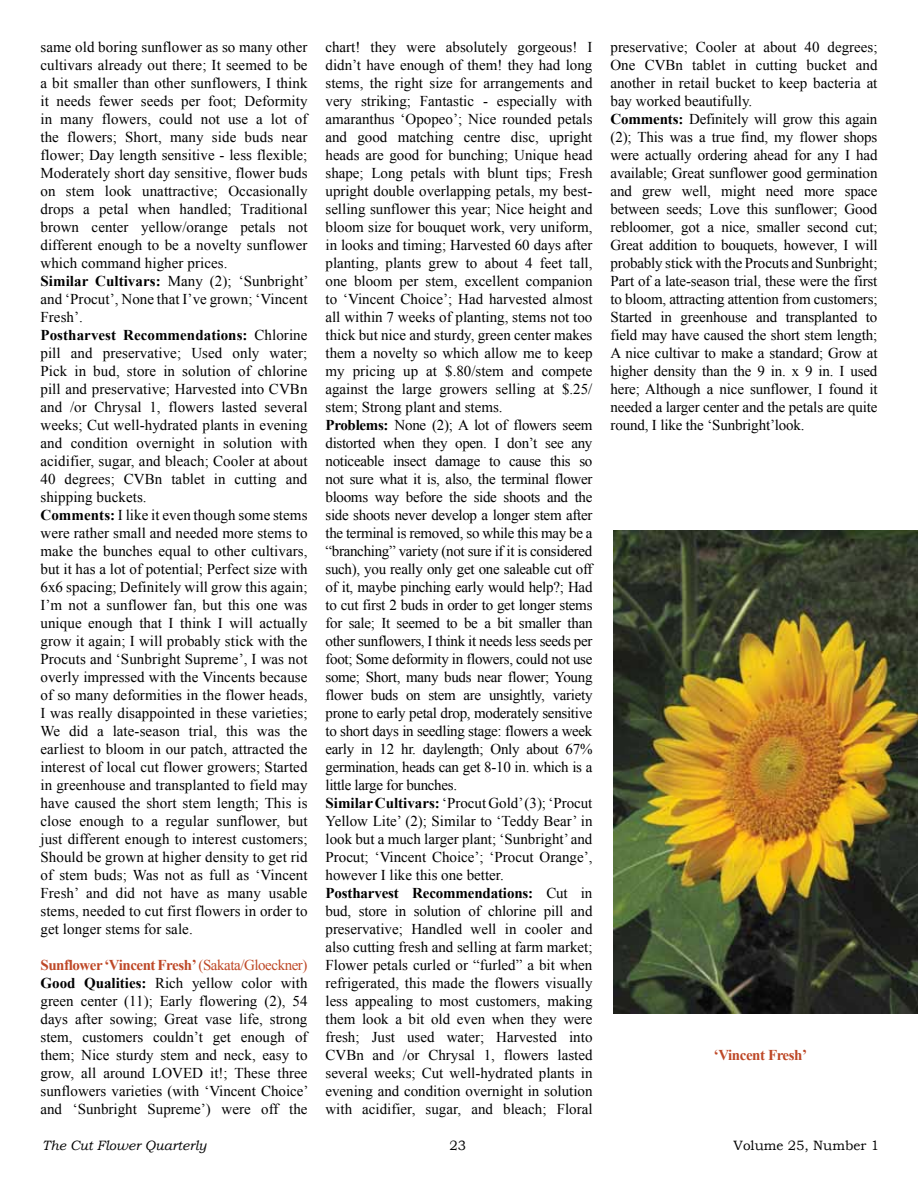
<style>
.page{position:relative;width:918px;height:1188px;background:#fff}
.page>*{position:absolute;margin:0;border:0;box-sizing:border-box;transform-origin:0 0}
.t1{font:15px/18px "Times New Roman";color:#000}
.t2{font:700 15px "Times New Roman";letter-spacing:-.03em;color:#be4827}
.t3{font:italic 13.5px "Bookman Old Style";color:#000}
.t4{font:13.5px "Bookman Old Style";color:#000}
.s1{font-weight:700}
.s2{font-weight:700;color:#be4827}
.s3{color:#be4827}
</style>
<div class="page">
<img style="left:614px;top:530px;width:304px;height:484px">
<p class="t1" style="left:40px;top:37px;width:270px">same old boring sunflower as so many other cultivars already out there; It seemed to be a bit smaller than other sunflowers, I think it needs fewer seeds per foot; Deformity in many flowers, could not use a lot of the flowers; Short, many side buds near flower; Day length sensitive - less flexible; Moderately short day sensitive, flower buds on stem look unattractive; Occasionally drops a petal when handled; Traditional brown center yellow/orange petals not different enough to be a novelty sunflower which command higher prices.<br><span class="s1">Similar Cultivars:</span> Many (2); ‘Sunbright’ and ‘Procut’, None that I’ve grown; ‘Vincent Fresh’.<br><span class="s1">Postharvest Recommendations:</span> Chlorine pill and preservative; Used only water; Pick in bud, store in solution of chlorine pill and preservative; Harvested into CVBn and /or Chrysal 1, flowers lasted several weeks; Cut well-hydrated plants in evening and condition overnight in solution with acidifier, sugar, and bleach; Cooler at about 40 degrees; CVBn tablet in cutting and shipping buckets.<br><span class="s1">Comments:</span> I like it even though some stems were rather small and needed more stems to make the bunches equal to other cultivars, but it has a lot of potential; Perfect size with 6x6 spacing; Definitely will grow this again; I’m not a sunflower fan, but this one was unique enough that I think I will actually grow it again; I will probably stick with the Procuts and ‘Sunbright Supreme’, I was not overly impressed with the Vincents because of so many deformities in the flower heads, I was really disappointed in these varieties; We did a late-season trial, this was the earliest to bloom in our patch, attracted the interest of local cut flower growers; Started in greenhouse and transplanted to field may have caused the short stem length; This is close enough to a regular sunflower, but just different enough to interest customers; Should be grown at higher density to get rid of stem buds; Was not as full as ‘Vincent Fresh’ and did not have as many usable stems, needed to cut first flowers in order to get longer stems for sale.</p>
<p class="t1" style="left:40px;top:955px;width:270px;text-align:justify"><span class="s2">Sunflower ‘Vincent Fresh’</span> <span class="s3">(Sakata/Gloeckner)<br></span><span class="s1">Good Qualities:</span> Rich yellow color with green center (11); Early flowering (2), 54 days after sowing; Great vase life, strong stem, customers couldn’t get enough of them; Nice sturdy stem and neck, easy to grow, all around LOVED it!; These three sunflowers varieties (with ‘Vincent Choice’ and ‘Sunbright Supreme’) were off the</p>
<p class="t1" style="left:326px;top:37px;width:269px">chart! they were absolutely gorgeous! I didn’t have enough of them! they had long stems, the right size for arrangements and very striking; Fantastic - especially with amaranthus ‘Opopeo’; Nice rounded petals and good matching centre disc, upright heads are good for bunching; Unique head shape; Long petals with blunt tips; Fresh upright double overlapping petals, my best&shy;selling sunflower this year; Nice height and bloom size for bouquet work, very uniform, in looks and timing; Harvested 60 days after planting, plants grew to about 4 feet tall, one bloom per stem, excellent companion to ‘Vincent Choice’; Had harvested almost all within 7 weeks of planting, stems not too thick but nice and sturdy, green center makes them a novelty so which allow me to keep my pricing up at $.80/stem and compete against the large growers selling at $.25/ stem; Strong plant and stems.<br><span class="s1">Problems:</span> None (2); A lot of flowers seem distorted when they open. I don’t see any noticeable insect damage to cause this so not sure what it is, also, the terminal flower blooms way before the side shoots and the side shoots never develop a longer stem after the terminal is removed, so while this may be a “branching” variety (not sure if it is considered such), you really only get one saleable cut off of it, maybe pinching early would help?; Had to cut first 2 buds in order to get longer stems for sale; It seemed to be a bit smaller than other sunflowers, I think it needs less seeds per foot; Some deformity in flowers, could not use some; Short, many buds near flower; Young flower buds on stem are unsightly, variety prone to early petal drop, moderately sensitive to short days in seedling stage: flowers a week early in 12 hr. daylength; Only about 67% germination, heads can get 8-10 in. which is a little large for bunches.<br><span class="s1">Similar Cultivars:</span> ‘Procut Gold’ (3); ‘Procut Yellow Lite’ (2); Similar to ‘Teddy Bear’ in look but a much larger plant; ‘Sunbright’ and Procut; ‘Vincent Choice’; ‘Procut Orange’, however I like this one better.<br><span class="s1">Postharvest Recommendations:</span> Cut in bud, store in solution of chlorine pill and preservative; Handled well in cooler and also cutting fresh and selling at farm market; Flower petals curled or “furled” a bit when refrigerated, this made the flowers visually less appealing to most customers, making them look a bit old even when they were fresh; Just used water; Harvested into CVBn and /or Chrysal 1, flowers lasted several weeks; Cut well-hydrated plants in evening and condition overnight in solution with acidifier, sugar, and bleach; Floral</p>
<p class="t1" style="left:610px;top:37px;width:269px">preservative; Cooler at about 40 degrees; One CVBn tablet in cutting bucket and another in retail bucket to keep bacteria at bay worked beautifully.<br><span class="s1">Comments:</span> Definitely will grow this again (2); This was a true find, my flower shops were actually ordering ahead for any I had available; Great sunflower good germination and grew well, might need more space between seeds; Love this sunflower; Good rebloomer, got a nice, smaller second cut; Great addition to bouquets, however, I will probably stick with the Procuts and Sunbright; Part of a late-season trial, these were the first to bloom, attracting attention from customers; Started in greenhouse and transplanted to field may have caused the short stem length; A nice cultivar to make a standard; Grow at higher density than the 9 in. x 9 in. I used here; Although a nice sunflower, I found it needed a larger center and the petals are quite round, I like the ‘Sunbright’look.</p>
<p class="t2" style="left:714px;top:1044px;width:95px">‘Vincent Fresh’</p>
<p class="t3" style="left:42px;top:1136px;width:166px">The Cut Flower Quarterly</p>
<p class="t4" style="left:449px;top:1137px;width:18px">23</p>
<p class="t4" style="left:734px;top:1137px;width:147px">Volume 25, Number 1</p>
</div>
